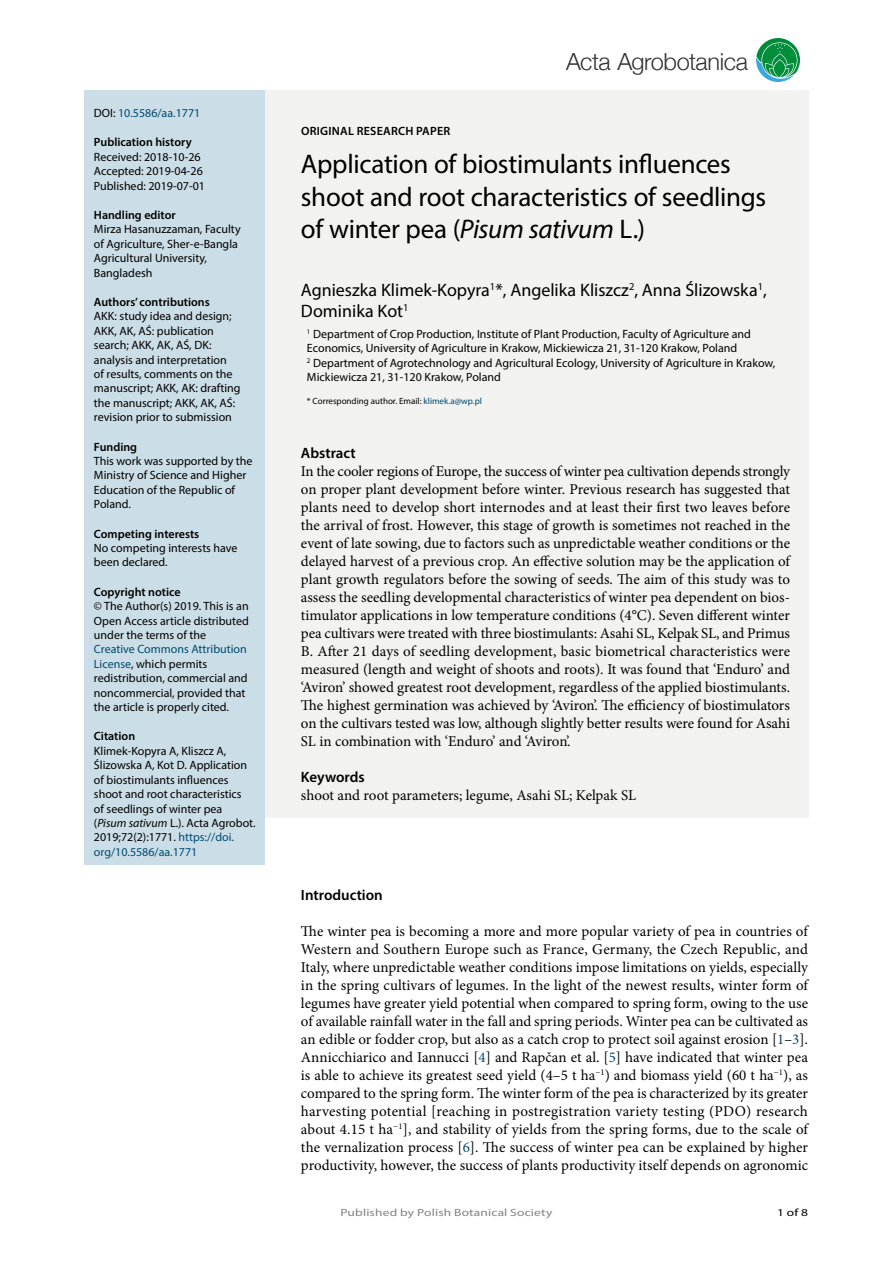
<style>
.page{position:relative;width:893px;height:1263px;background:#fff}
.page>*{position:absolute;margin:0;border:0;box-sizing:border-box;transform-origin:0 0}
.t1{font:27px/32.4px "Myriad Pro";letter-spacing:-.01em;color:#000}
.t2{font:300 23.55px "Helvetica Neue";letter-spacing:-.02em;color:#333}
.Authors{font:18px/21.6px "Myriad Pro";color:#000}
.Body_text{font:15px/18px "Minion Pro";letter-spacing:-.005em;color:#000;text-align:justify}
.Keywords{font:15px "Minion Pro";letter-spacing:-.005em;color:#000}
.t3{font:600 15px "Myriad Pro";color:#000}
.Body_text-2{font:12px/14.4px "Myriad Pro";color:#000}
.Affiliations{font:12px/14.4px "Myriad Pro";color:#000}
.Article_type{font:600 12px "Myriad Pro";color:#000}
.Article_type-2{font:600 12px "Myriad Pro";letter-spacing:.02em;color:#000}
.Body_text-3{font:12px "Myriad Pro";color:#004b6f}
.t4{font:10.5px "Myriad Pro Regular 2";letter-spacing:.01em;color:#828282;scale:1.28 1}
.t5{font:10.5px "Myriad Pro";color:#000;scale:1.28 1}
.Corresponding_author{font:9px "Myriad Pro";color:#000}
.s1{color:#000}
.s2{color:#004b6f}
.s3{font-style:italic}
</style>
<div class="page">
<svg style="left:756px;top:38px;width:44px;height:44px"></svg>
<div style="left:265px;top:90px;width:543px;height:728px;background:#f2f2f1"></div>
<div style="left:85px;top:90px;width:180px;height:775px;background:#cbdde7"></div>
<p class="Body_text-3" style="left:94px;top:106px;width:108px"><span class="s1">DOI:</span> 10.5586/aa.1771</p>
<p class="Article_type" style="left:94px;top:135px;width:99px">Publication history</p>
<p class="Body_text-2" style="left:94px;top:149px;width:108px">Received: 2018-10-26</p>
<p class="Body_text-2" style="left:94px;top:164px;width:110px">Accepted: 2019-04-26</p>
<p class="Body_text-2" style="left:94px;top:178px;width:113px">Published: 2019-07-01</p>
<p class="Article_type" style="left:94px;top:207px;width:83px">Handling editor</p>
<p class="Body_text-2" style="left:94px;top:222px;width:148px">Mirza Hasanuzzaman, Faculty of Agriculture, Sher-e-Bangla<br>Agricultural University,<br>Bangladesh</p>
<p class="Article_type" style="left:94px;top:294px;width:117px">Authors’ contributions</p>
<p class="Body_text-2" style="left:94px;top:309px;width:148px">AKK: study idea and design;<br>AKK, AK, AŚ: publication search; AKK, AK, AŚ, DK: analysis and interpretation<br>of results, comments on the manuscript; AKK, AK: drafting the manuscript; AKK, AK, AŚ: revision prior to submission</p>
<p class="Article_type" style="left:94px;top:439px;width:45px">Funding</p>
<p class="Body_text-2" style="left:94px;top:454px;width:160px">This work was supported by the<br>Ministry of Science and Higher<br>Education of the Republic of<br>Poland.</p>
<p class="Article_type" style="left:94px;top:526px;width:107px">Competing interests</p>
<p class="Body_text-2" style="left:94px;top:541px;width:145px">No competing interests have been declared.</p>
<p class="Article_type" style="left:94px;top:584px;width:88px">Copyright notice</p>
<p class="Body_text-2" style="left:94px;top:599px;width:156px">© The Author(s) 2019. This is an<br>Open Access article distributed under the terms of the<br><span class="s2">Creative Commons Attribution<br>License</span>, which permits redistribution, commercial and noncommercial, provided that the article is properly cited.</p>
<p class="Article_type" style="left:94px;top:729px;width:43px">Citation</p>
<p class="Body_text-2" style="left:94px;top:743px;width:163px">Klimek-Kopyra A, Kliszcz A,<br>Ślizowska A, Kot D. Application of biostimulants influences shoot and root characteristics<br>of seedlings of winter pea (<span class="s3">Pisum sativum</span> L.). Acta Agrobot.<br>2019;72(2):1771. <span class="s2">https://doi. org/10.5586/aa.1771</span></p>
<h2 class="t2" style="left:566px;top:43px;width:183px">Acta Agrobotanica</h2>
<p class="Article_type-2" style="left:301px;top:123px;width:151px">ORIGINAL RESEARCH PAPER</p>
<p class="t1" style="left:301px;top:148px;width:467px">Application of biostimulants influences shoot and root characteristics of seedlings of winter pea (<span class="s3">Pisum sativum</span> L.)</p>
<p class="Authors" style="left:301px;top:279px;width:467px">Agnieszka Klimek-Kopyra<sup>1</sup>*, Angelika Kliszcz<sup>2</sup>, Anna Ślizowska<sup>1</sup>,<br>Dominika Kot<sup>1</sup></p>
<p class="Affiliations" style="left:307px;top:326px;width:445px"><sup>1</sup> Department of Crop Production, Institute of Plant Production, Faculty of Agriculture and<br>Economics, University of Agriculture in Krakow, Mickiewicza 21, 31-120 Krakow, Poland</p>
<p class="Affiliations" style="left:307px;top:355px;width:470px"><sup>2</sup> Department of Agrotechnology and Agricultural Ecology, University of Agriculture in Krakow,<br>Mickiewicza 21, 31-120 Krakow, Poland</p>
<p class="Corresponding_author" style="left:307px;top:395px;width:176px">* Corresponding author. Email: <span class="s2">klimek.a@wp.pl</span></p>
<p class="t3" style="left:301px;top:443px;width:56px">Abstract</p>
<p class="Body_text" style="left:301px;top:462px;width:491px">In the cooler regions of Europe, the success of winter pea cultivation depends strongly on proper plant development before winter. Previous research has suggested that plants need to develop short internodes and at least their first two leaves before the arrival of frost. However, this stage of growth is sometimes not reached in the event of late sowing, due to factors such as unpredictable weather conditions or the delayed harvest of a previous crop. An effective solution may be the application of plant growth regulators before the sowing of seeds. The aim of this study was to assess the seedling developmental characteristics of winter pea dependent on bios&shy;timulator applications in low temperature conditions (4°C). Seven different winter pea cultivars were treated with three biostimulants: Asahi SL, Kelpak SL, and Primus B. After 21 days of seedling development, basic biometrical characteristics were measured (length and weight of shoots and roots). It was found that ‘Enduro’ and ‘Aviron’ showed greatest root development, regardless of the applied biostimulants.<br>The highest germination was achieved by ‘Aviron’. The efficiency of biostimulators on the cultivars tested was low, although slightly better results were found for Asahi SL in combination with ‘Enduro’ and ‘Aviron’.</p>
<p class="t3" style="left:301px;top:767px;width:65px">Keywords</p>
<p class="Keywords" style="left:301px;top:785px;width:337px">shoot and root parameters; legume, Asahi SL; Kelpak SL</p>
<p class="t3" style="left:301px;top:885px;width:83px">Introduction</p>
<p class="Body_text" style="left:301px;top:922px;width:509px">The winter pea is becoming a more and more popular variety of pea in countries of Western and Southern Europe such as France, Germany, the Czech Republic, and Italy, where unpredictable weather conditions impose limitations on yields, especially in the spring cultivars of legumes. In the light of the newest results, winter form of legumes have greater yield potential when compared to spring form, owing to the use of available rainfall water in the fall and spring periods. Winter pea can be cultivated as an edible or fodder crop, but also as a catch crop to protect soil against erosion [<span class="s2">1</span>–<span class="s2">3</span>].<br>Annicchiarico and Iannucci [<span class="s2">4</span>] and Rapčan et al. [<span class="s2">5</span>] have indicated that winter pea is able to achieve its greatest seed yield (4–5 t ha<sup>−1</sup>) and biomass yield (60 t ha<sup>−1</sup>), as compared to the spring form. The winter form of the pea is characterized by its greater harvesting potential [reaching in postregistration variety testing (PDO) research about 4.15 t ha<sup>−1</sup>], and stability of yields from the spring forms, due to the scale of the vernalization process [<span class="s2">6</span>]. The success of winter pea can be explained by higher productivity, however, the success of plants productivity itself depends on agronomic</p>
<p class="t4" style="left:340px;top:1205px;width:167px">Published by Polish Botanical Society</p>
<p class="t5" style="left:777px;top:1205px;width:26px">1 of 8</p>
</div>
